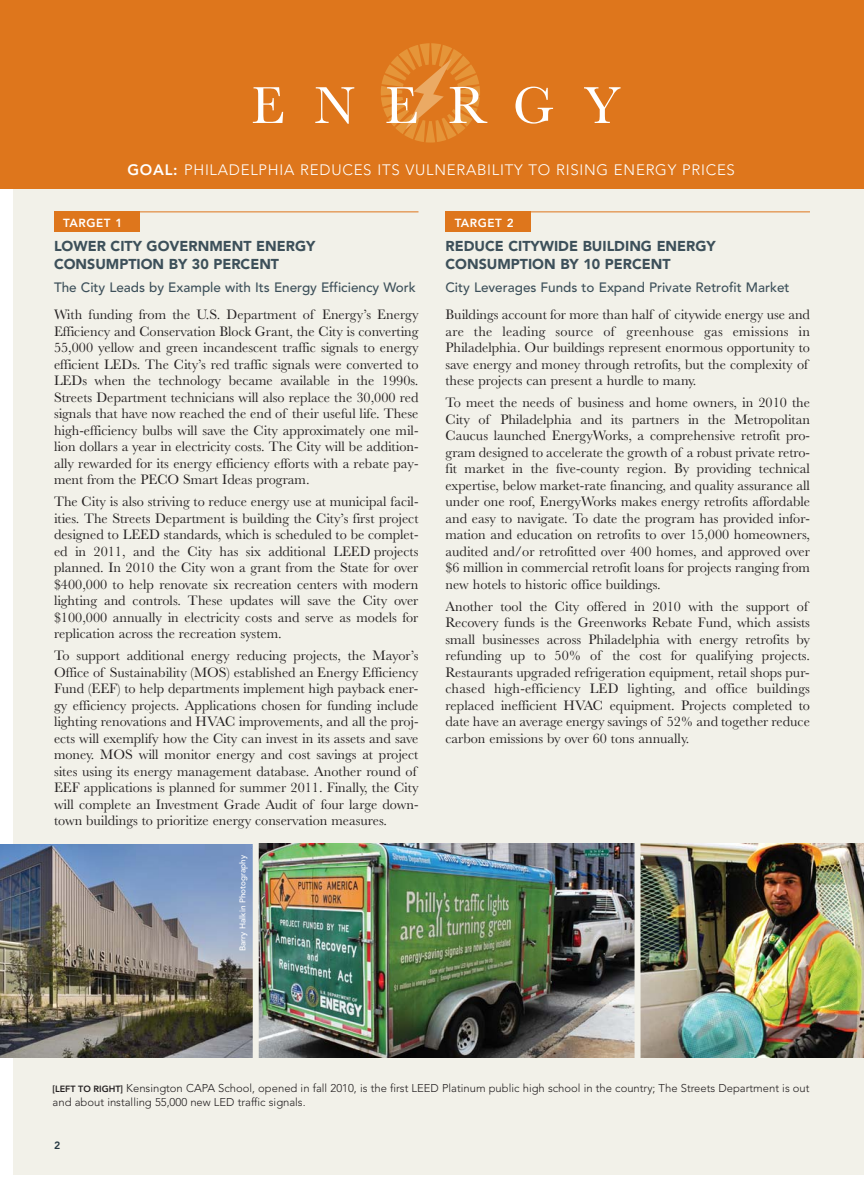
<style>
.page{position:relative;width:864px;height:1188px;background:#fff}
.page>*{position:absolute;margin:0;border:0;box-sizing:border-box;transform-origin:0 0}
.t1{font:54px "Baskerville";letter-spacing:.55em;color:#fff}
.t2{font:300 15px "Avenir";letter-spacing:.05em;color:#fff}
.t3{font:14.25px/16.5px "Baskerville";color:#231f20;text-align:justify}
.t4{font:900 14.25px/18px "Avenir";color:#3d505a}
.t5{font:500 13.5px "Avenir";color:#3d505a}
.t6{font:800 11.7px "Avenir";letter-spacing:.05em;color:#fff}
.t7{font:300 11.25px/13.5px "Avenir";color:#231f20}
.t8{font:800 10.5px "Avenir";color:#243741}
.t9{font:500 8.25px "Avenir";color:#fff}
.s1{font-weight:800}
.s2{font-weight:800;font-size:9px}
</style>
<div class="page">
<div style="left:14px;top:146px;width:850px;height:1029px;background:#f2f1e9"></div>
<div style="left:0;top:0;width:864px;height:189px;background:#de761c"></div>
<svg style="left:381px;top:43px;width:99px;height:100px"></svg>
<div style="left:54px;top:212px;width:85px;height:20px;background:#de761c"></div>
<hr style="left:54px;top:212px;width:365px;height:1px;background:#de761c">
<div style="left:446px;top:212px;width:85px;height:20px;background:#de761c"></div>
<hr style="left:446px;top:212px;width:364px;height:1px;background:#de761c">
<img style="left:0;top:844px;width:253px;height:213px">
<img style="left:259px;top:844px;width:376px;height:213px">
<img style="left:641px;top:844px;width:223px;height:213px">
<h1 class="t1" style="left:251px;top:87px;width:371px">ENERGY</h1>
<p class="t2" style="left:128px;top:164px;width:609px"><span class="s1">GOAL:</span> PHILADELPHIA REDUCES ITS VULNERABILITY TO RISING ENERGY PRICES</p>
<p class="t6" style="left:63px;top:219px;width:61px">TARGET 1</p>
<p class="t4" style="left:54px;top:238px;width:263px">LOWER CITY GOVERNMENT ENERGY<br>CONSUMPTION BY 30 PERCENT</p>
<p class="t5" style="left:54px;top:282px;width:363px">The City Leads by Example with Its Energy Efficiency Work</p>
<p class="t3" style="left:54px;top:308px;width:366px">With funding from the U.S. Department of Energy’s Energy Efficiency and Conservation Block Grant, the City is converting 55,000 yellow and green incandescent traffic signals to energy efficient LEDs. The City’s red traffic signals were converted to LEDs when the technology became available in the 1990s.<br>Streets Department technicians will also replace the 30,000 red signals that have now reached the end of their useful life. These high-efficiency bulbs will save the City approximately one mil&shy;lion dollars a year in electricity costs. The City will be addition&shy;ally rewarded for its energy efficiency efforts with a rebate pay&shy;ment from the PECO Smart Ideas program.</p>
<p class="t3" style="left:54px;top:495px;width:366px">The City is also striving to reduce energy use at municipal facil&shy;ities. The Streets Department is building the City’s first project designed to LEED standards, which is scheduled to be complet&shy;ed in 2011, and the City has six additional LEED projects planned. In 2010 the City won a grant from the State for over $400,000 to help renovate six recreation centers with modern lighting and controls. These updates will save the City over $100,000 annually in electricity costs and serve as models for replication across the recreation system.</p>
<p class="t3" style="left:54px;top:649px;width:366px;text-align:left">To support additional energy reducing projects, the Mayor’s Office of Sustainability (MOS) established an Energy Efficiency Fund (EEF) to help departments implement high payback ener&shy;gy efficiency projects. Applications chosen for funding include lighting renovations and HVAC improvements, and all the proj&shy;ects will exemplify how the City can invest in its assets and save money. MOS will monitor energy and cost savings at project sites using its energy management database. Another round of EEF applications is planned for summer 2011. Finally, the City will complete an Investment Grade Audit of four large down&shy;town buildings to prioritize energy conservation measures.</p>
<p class="t9" style="left:239px;top:951px;width:98px;rotate:-90deg">Barry Halkin Photography</p>
<p class="t6" style="left:455px;top:219px;width:61px">TARGET 2</p>
<p class="t4" style="left:446px;top:238px;width:272px">REDUCE CITYWIDE BUILDING ENERGY<br>CONSUMPTION BY 10 PERCENT</p>
<p class="t5" style="left:446px;top:282px;width:346px">City Leverages Funds to Expand Private Retrofit Market</p>
<p class="t3" style="left:446px;top:308px;width:366px;text-align:left">Buildings account for more than half of citywide energy use and are the leading source of greenhouse gas emissions in Philadelphia. Our buildings represent enormous opportunity to save energy and money through retrofits, but the complexity of these projects can present a hurdle to many.</p>
<p class="t3" style="left:446px;top:396px;width:366px">To meet the needs of business and home owners, in 2010 the City of Philadelphia and its partners in the Metropolitan Caucus launched EnergyWorks, a comprehensive retrofit pro&shy;gram designed to accelerate the growth of a robust private retro&shy;fit market in the five-county region. By providing technical expertise, below market-rate financing, and quality assurance all under one roof, EnergyWorks makes energy retrofits affordable and easy to navigate. To date the program has provided infor&shy;mation and education on retrofits to over 15,000 homeowners, audited and/or retrofitted over 400 homes, and approved over $6 million in commercial retrofit loans for projects ranging from new hotels to historic office buildings.</p>
<p class="t3" style="left:446px;top:599px;width:366px;text-align:left">Another tool the City offered in 2010 with the support of Recovery funds is the Greenworks Rebate Fund, which assists small businesses across Philadelphia with energy retrofits by refunding up to 50% of the cost for qualifying projects.<br>Restaurants upgraded refrigeration equipment, retail shops pur&shy;chased high-efficiency LED lighting, and office buildings replaced inefficient HVAC equipment. Projects completed to date have an average energy savings of 52% and together reduce carbon emissions by over 60 tons annually.</p>
<p class="t7" style="left:53px;top:1083px;width:758px"><span class="s2">[LEFT TO RIGHT]</span> Kensington CAPA School, opened in fall 2010, is the first LEED Platinum public high school in the country; The Streets Department is out and about installing 55,000 new LED traffic signals.</p>
<p class="t8" style="left:54px;top:1142px;width:8px">2</p>
</div>
